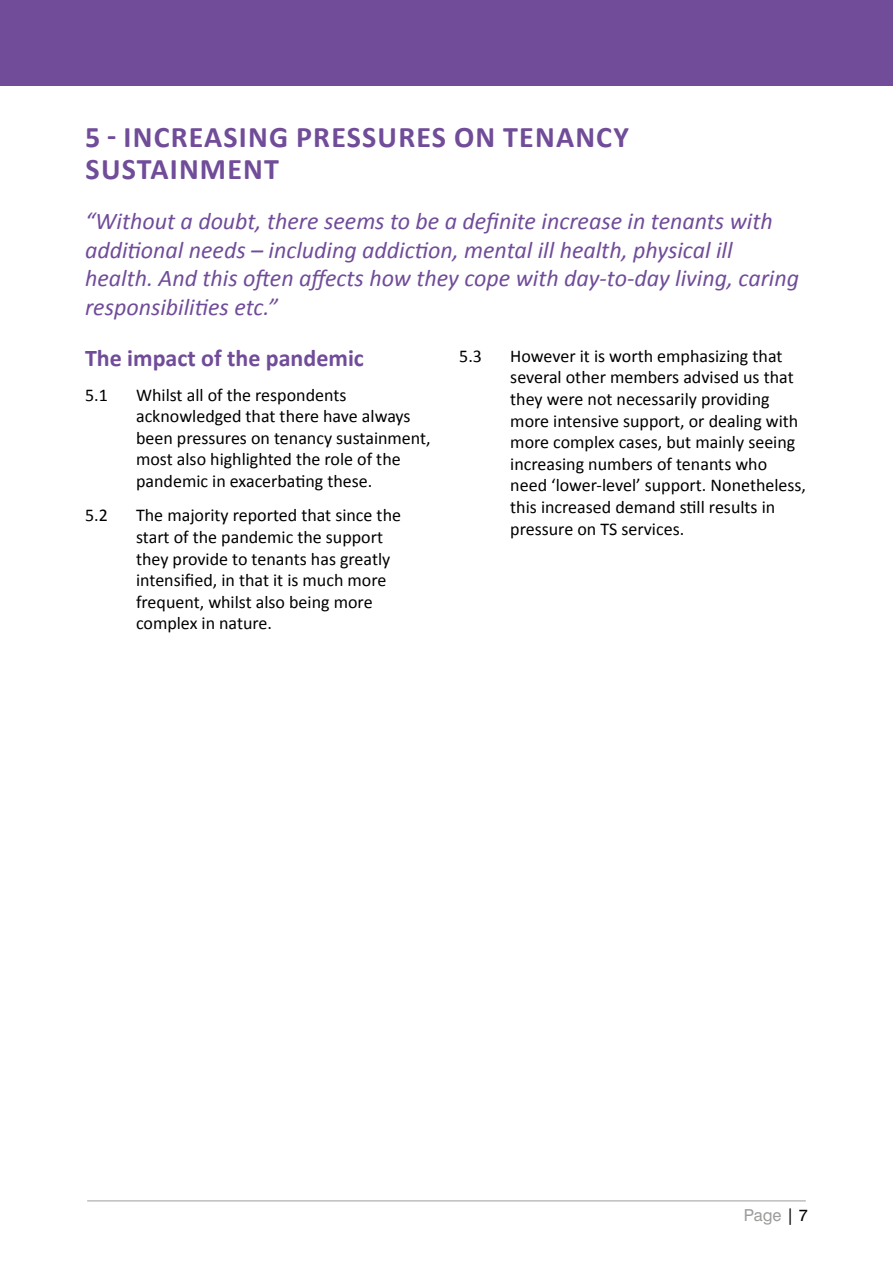
<style>
.page{position:relative;width:893px;height:1263px;background:#fff}
.page>*{position:absolute;margin:0;border:0;box-sizing:border-box;transform-origin:0 0}
.t1{font:700 30px/31.5px "Calibri";letter-spacing:.04em;color:#704c99}
.t2{font:italic 24px/28.8px "Calibri";color:#704c99}
.t3{font:700 24px "Calibri";color:#704c99}
.t4{font:18px/21.6px "Calibri";color:#000}
.t5{font:16.5px "Swiss 721 BT";color:#9d9d9c}
.s1{color:#000}
</style>
<div class="page">
<div style="left:0;top:0;width:893px;height:86px;background:#704c99"></div>
<hr style="left:87px;top:1200px;width:719px;height:1px;background:#9d9d9c">
<h1 class="t1" style="left:85px;top:120px;width:545px">5 - INCREASING PRESSURES ON TENANCY<br>SUSTAINMENT</h1>
<p class="t2" style="left:85px;top:205px;width:715px">“Without a doubt, there seems to be a definite increase in tenants with additional needs – including addiction, mental ill health, physical ill health. And this often affects how they cope with day-to-day living, caring responsibilities etc.”</p>
<h2 class="t3" style="left:85px;top:341px;width:280px">The impact of the pandemic</h2>
<p class="t4" style="left:85px;top:383px;width:24px">5.1</p>
<p class="t4" style="left:136px;top:383px;width:296px">Whilst all of the respondents acknowledged that there have always been pressures on tenancy sustainment, most also highlighted the role of the pandemic in exacerbating these.</p>
<p class="t4" style="left:85px;top:504px;width:24px">5.2</p>
<p class="t4" style="left:136px;top:504px;width:266px">The majority reported that since the start of the pandemic the support they provide to tenants has greatly intensified, in that it is much more frequent, whilst also being more complex in nature.</p>
<p class="t4" style="left:459px;top:344px;width:24px">5.3</p>
<p class="t4" style="left:510px;top:344px;width:297px">However it is worth emphasizing that several other members advised us that they were not necessarily providing more intensive support, or dealing with more complex cases, but mainly seeing increasing numbers of tenants who need ‘lower-level’ support. Nonetheless, this increased demand still results in pressure on TS services.</p>
<p class="t5" style="left:744px;top:1205px;width:66px">Page <span class="s1">| 7</span></p>
</div>
